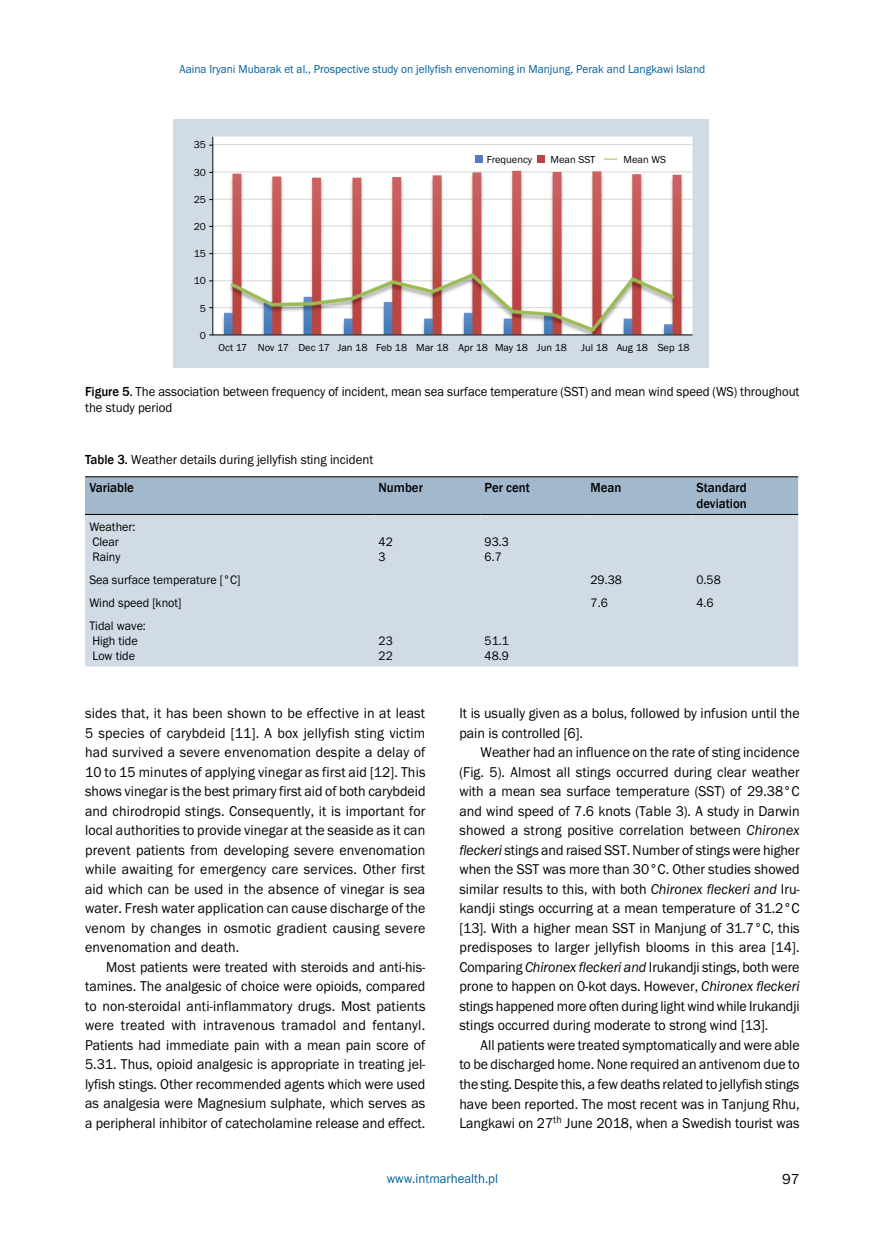
<style>
.page{position:relative;width:872px;height:1234px;background:#fff}
.page>*{position:absolute;margin:0;border:0;box-sizing:border-box;transform-origin:0 0}
.t1{font:15px "Franklin Got Itc TEE";color:#000}
.t2{font:14.7px/19.5px "Franklin Got Itc TEE";color:#000;text-align:justify;scale:.95 1}
.t3{font:13.5px/16.2px "Franklin Got Itc TEE";color:#000;scale:.95 1}
.t4{font:500 13.5px/16.2px "Franklin Gothic";color:#000;scale:.95 1}
.t5{font:13.5px "Franklin Got Itc TEE";color:#005f9c;scale:.95 1}
.t6{font:12.75px/15.3px "Franklin Got Itc TEE";color:#000;scale:.95 1}
.t7{font:12px "Franklin Got Itc TEE";color:#005f9c;scale:.95 1}
.t8{font:10.5px "Franklin Gothic";color:#000}
.s1{font-family:"Franklin Gothic";font-weight:500}
.s2{font-style:italic}
</style>
<div class="page">
<div style="left:85px;top:477px;width:713px;height:37px;background:#a2b8cd"></div>
<div style="left:85px;top:515px;width:713px;height:151px;background:#d1dbe5"></div>
<hr style="left:85px;top:476px;width:289px;height:1px;background:#000">
<hr style="left:374px;top:476px;width:106px;height:1px;background:#000">
<hr style="left:480px;top:476px;width:106px;height:1px;background:#000">
<hr style="left:586px;top:476px;width:106px;height:1px;background:#000">
<hr style="left:692px;top:476px;width:106px;height:1px;background:#000">
<hr style="left:85px;top:514px;width:289px;height:1px;background:#000">
<hr style="left:374px;top:514px;width:106px;height:1px;background:#000">
<hr style="left:480px;top:514px;width:106px;height:1px;background:#000">
<hr style="left:586px;top:514px;width:106px;height:1px;background:#000">
<hr style="left:692px;top:514px;width:106px;height:1px;background:#000">
<div style="left:173px;top:119px;width:536px;height:249px;background:#d1dbe5"></div>
<svg style="left:212px;top:136px;width:481px;height:199px;background:#e8d7d5"></svg>
<p class="t7" style="left:179px;top:62px;width:555px">Aaina Iryani Mubarak et al., Prospective study on jellyfish envenoming in Manjung, Perak and Langkawi Island</p>
<p class="t8" style="left:194px;top:138px;width:14px">35</p>
<p class="t8" style="left:194px;top:165px;width:14px">30</p>
<p class="t8" style="left:194px;top:193px;width:14px">25</p>
<p class="t8" style="left:194px;top:220px;width:14px">20</p>
<p class="t8" style="left:194px;top:247px;width:14px">15</p>
<p class="t8" style="left:194px;top:274px;width:13px">10</p>
<p class="t8" style="left:200px;top:301px;width:8px">5</p>
<p class="t8" style="left:200px;top:329px;width:8px">0</p>
<p class="t8" style="left:487px;top:152px;width:47px">Frequency</p>
<p class="t8" style="left:550px;top:152px;width:46px">Mean SST</p>
<p class="t8" style="left:623px;top:152px;width:44px">Mean WS</p>
<p class="t8" style="left:218px;top:341px;width:350px">Oct 17 Nov 17 Dec 17 Jan 18 Feb 18 Mar 18 Apr 18 May 18 Jun 18</p>
<p class="t8" style="left:581px;top:341px;width:110px">Jul 18 Aug 18 Sep 18</p>
<p class="t3" style="left:85px;top:383px;width:753px"><span class="s1">Figure 5.</span> The association between frequency of incident, mean sea surface temperature (SST) and mean wind speed (WS) throughout the study period</p>
<p class="t3" style="left:85px;top:451px;width:305px"><span class="s1">Table 3.</span> Weather details during jellyfish sting incident</p>
<p class="t4" style="left:89px;top:479px;width:48px">Variable</p>
<p class="t4" style="left:378px;top:479px;width:48px">Number</p>
<p class="t4" style="left:484px;top:479px;width:49px">Per cent</p>
<p class="t4" style="left:590px;top:479px;width:34px">Mean</p>
<p class="t4" style="left:696px;top:479px;width:54px">Standard deviation</p>
<p class="t6" style="left:89px;top:519px;width:50px">Weather:<br>Clear<br>Rainy</p>
<p class="t6" style="left:378px;top:534px;width:16px">42<br>3</p>
<p class="t6" style="left:484px;top:534px;width:27px">93.3<br>6.7</p>
<p class="t6" style="left:89px;top:572px;width:161px">Sea surface temperature [°C]</p>
<p class="t6" style="left:590px;top:572px;width:35px">29.38</p>
<p class="t6" style="left:696px;top:572px;width:27px">0.58</p>
<p class="t6" style="left:89px;top:595px;width:99px">Wind speed [knot]</p>
<p class="t6" style="left:590px;top:595px;width:20px">7.6</p>
<p class="t6" style="left:696px;top:595px;width:20px">4.6</p>
<p class="t6" style="left:89px;top:617px;width:61px">Tidal wave:<br>High tide<br>Low tide</p>
<p class="t6" style="left:379px;top:633px;width:16px">23<br>22</p>
<p class="t6" style="left:484px;top:633px;width:27px">51.1<br>48.9</p>
<p class="t2" style="left:85px;top:703px;width:360px">sides that, it has been shown to be effective in at least 5 species of carybdeid [11]. A box jellyfish sting victim had survived a severe envenomation despite a delay of 10 to 15 minutes of applying vinegar as first aid [12]. This shows vinegar is the best primary first aid of both carybdeid and chirodropid stings. Consequently, it is important for local authorities to provide vinegar at the seaside as it can prevent patients from developing severe envenomation while awaiting for emergency care services. Other first aid which can be used in the absence of vinegar is sea water. Fresh water application can cause discharge of the venom by changes in osmotic gradient causing severe envenomation and death.</p>
<p class="t2" style="left:85px;top:957px;width:360px;text-indent:21px">Most patients were treated with steroids and anti-his&shy;tamines. The analgesic of choice were opioids, compared to non-steroidal anti-inflammatory drugs. Most patients were treated with intravenous tramadol and fentanyl.<br>Patients had immediate pain with a mean pain score of 5.31. Thus, opioid analgesic is appropriate in treating jel&shy;lyfish stings. Other recommended agents which were used as analgesia were Magnesium sulphate, which serves as a peripheral inhibitor of catecholamine release and effect.</p>
<p class="t2" style="left:459px;top:703px;width:360px">It is usually given as a bolus, followed by infusion until the pain is controlled [6].</p>
<p class="t2" style="left:459px;top:742px;width:360px;text-indent:21px">Weather had an influence on the rate of sting incidence (Fig. 5). Almost all stings occurred during clear weather with a mean sea surface temperature (SST) of 29.38°C and wind speed of 7.6 knots (Table 3). A study in Darwin showed a strong positive correlation between <span class="s2">Chironex fleckeri</span> stings and raised SST. Number of stings were higher when the SST was more than 30°C. Other studies showed similar results to this, with both <span class="s2">Chironex fleckeri and</span> Iru&shy;kandji stings occurring at a mean temperature of 31.2°C [13]. With a higher mean SST in Manjung of 31.7°C, this predisposes to larger jellyfish blooms in this area [14].<br>Comparing <span class="s2">Chironex fleckeri and</span> Irukandji stings, both were prone to happen on 0-kot days. However, <span class="s2">Chironex fleckeri </span>stings happened more often during light wind while Irukandji stings occurred during moderate to strong wind [13].</p>
<p class="t2" style="left:459px;top:1035px;width:360px;text-indent:21px">All patients were treated symptomatically and were able to be discharged home. None required an antivenom due to the sting. Despite this, a few deaths related to jellyfish stings have been reported. The most recent was in Tanjung Rhu, Langkawi on 27<sup>th</sup> June 2018, when a Swedish tourist was</p>
<p class="t5" style="left:387px;top:1170px;width:119px">www.intmarhealth.pl</p>
<p class="t1" style="left:782px;top:1170px;width:19px">97</p>
</div>
